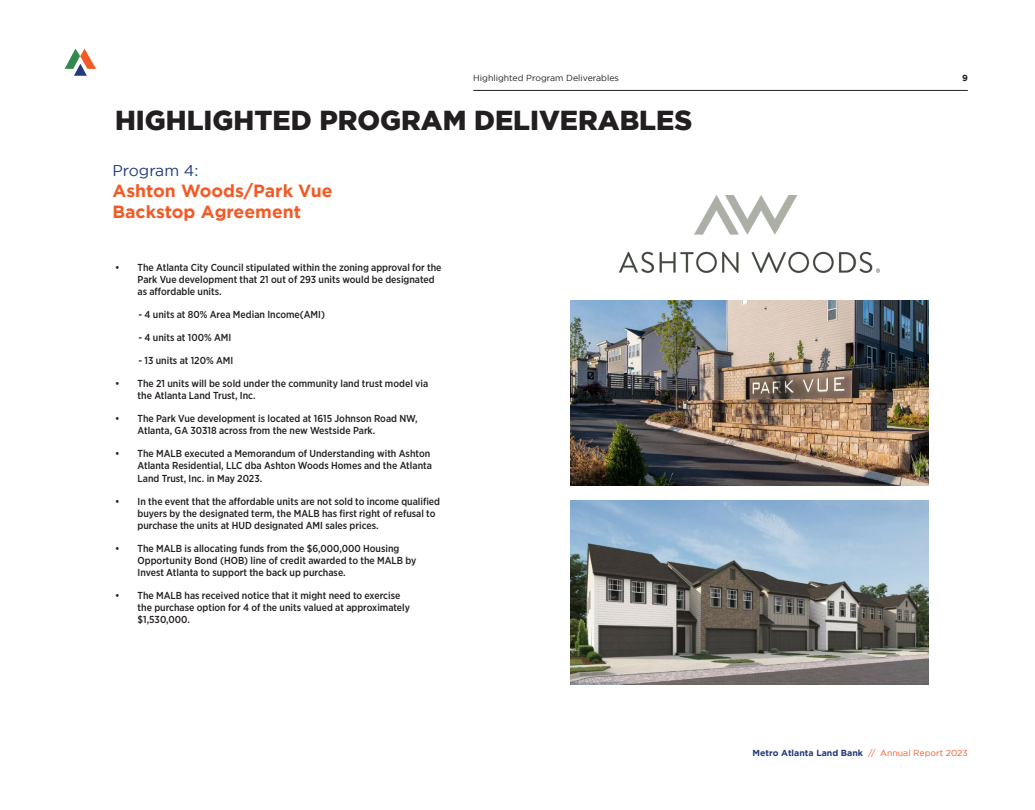
<style>
.page{position:relative;width:1035px;height:810px;background:#fff}
.page>*{position:absolute;margin:0;border:0;box-sizing:border-box;transform-origin:0 0}
.t1{font:900 27.38px "Gotham";color:#231f20}
.t2{font:700 17.62px "Gotham";color:#f15b27}
.t3{font:15.62px "Gotham";color:#233c77}
.t4{font:500 10.12px/12.1px "Gotham Narrow";color:#231f20}
.t5{font:700 8.75px "Gotham";color:#233c77}
.t6{font:8.75px "Gotham";color:#231f20}
.t7{font:700 8.75px "Gotham";color:#231f20}
.s1{font-weight:400;color:#f15b27}
</style>
<div class="page">
<svg style="left:65px;top:49px;width:31px;height:27px"></svg>
<hr style="left:473px;top:90px;width:495px;height:1px;background:#231f20">
<img style="left:570px;top:500px;width:359px;height:185px">
<img style="left:620px;top:196px;width:260px;height:76px">
<img style="left:570px;top:301px;width:359px;height:185px">
<p class="t6" style="left:473px;top:72px;width:147px">Highlighted Program Deliverables</p>
<p class="t1" style="left:115px;top:102px;width:579px">HIGHLIGHTED PROGRAM DELIVERABLES</p>
<p class="t3" style="left:112px;top:161px;width:87px">Program 4:</p>
<p class="t2" style="left:112px;top:179px;width:222px">Ashton Woods/Park Vue</p>
<p class="t2" style="left:112px;top:200px;width:190px">Backstop Agreement</p>
<p class="t4" style="left:138px;top:261px;width:306px;text-indent:-22px">• The Atlanta City Council stipulated within the zoning approval for the<br>Park Vue development that 21 out of 293 units would be designated as affordable units.</p>
<p class="t4" style="left:138px;top:308px;width:188px">- 4 units at 80% Area Median Income(AMI)</p>
<p class="t4" style="left:138px;top:331px;width:95px">- 4 units at 100% AMI</p>
<p class="t4" style="left:138px;top:354px;width:97px">- 13 units at 120% AMI</p>
<p class="t4" style="left:138px;top:377px;width:292px;text-indent:-22px">• The 21 units will be sold under the community land trust model via the Atlanta Land Trust, Inc.</p>
<p class="t4" style="left:138px;top:412px;width:282px;text-indent:-22px">• The Park Vue development is located at 1615 Johnson Road NW,<br>Atlanta, GA 30318 across from the new Westside Park.</p>
<p class="t4" style="left:138px;top:447px;width:296px;text-indent:-22px">• The MALB executed a Memorandum of Understanding with Ashton<br>Atlanta Residential, LLC dba Ashton Woods Homes and the Atlanta<br>Land Trust, Inc. in May 2023.</p>
<p class="t4" style="left:138px;top:495px;width:304px;text-indent:-22px">• In the event that the affordable units are not sold to income qualified buyers by the designated term, the MALB has first right of refusal to purchase the units at HUD designated AMI sales prices.</p>
<p class="t4" style="left:138px;top:542px;width:280px;text-indent:-22px">• The MALB is allocating funds from the $6,000,000 Housing<br>Opportunity Bond (HOB) line of credit awarded to the MALB by<br>Invest Atlanta to support the back up purchase.</p>
<p class="t4" style="left:138px;top:589px;width:274px;text-indent:-22px">• The MALB has received notice that it might need to exercise the purchase option for 4 of the units valued at approximately $1,530,000.</p>
<p class="t7" style="left:962px;top:72px;width:7px">9</p>
<p class="t5" style="left:753px;top:747px;width:217px">Metro Atlanta Land Bank <span class="s1">// Annual Report 2023</span></p>
</div>
